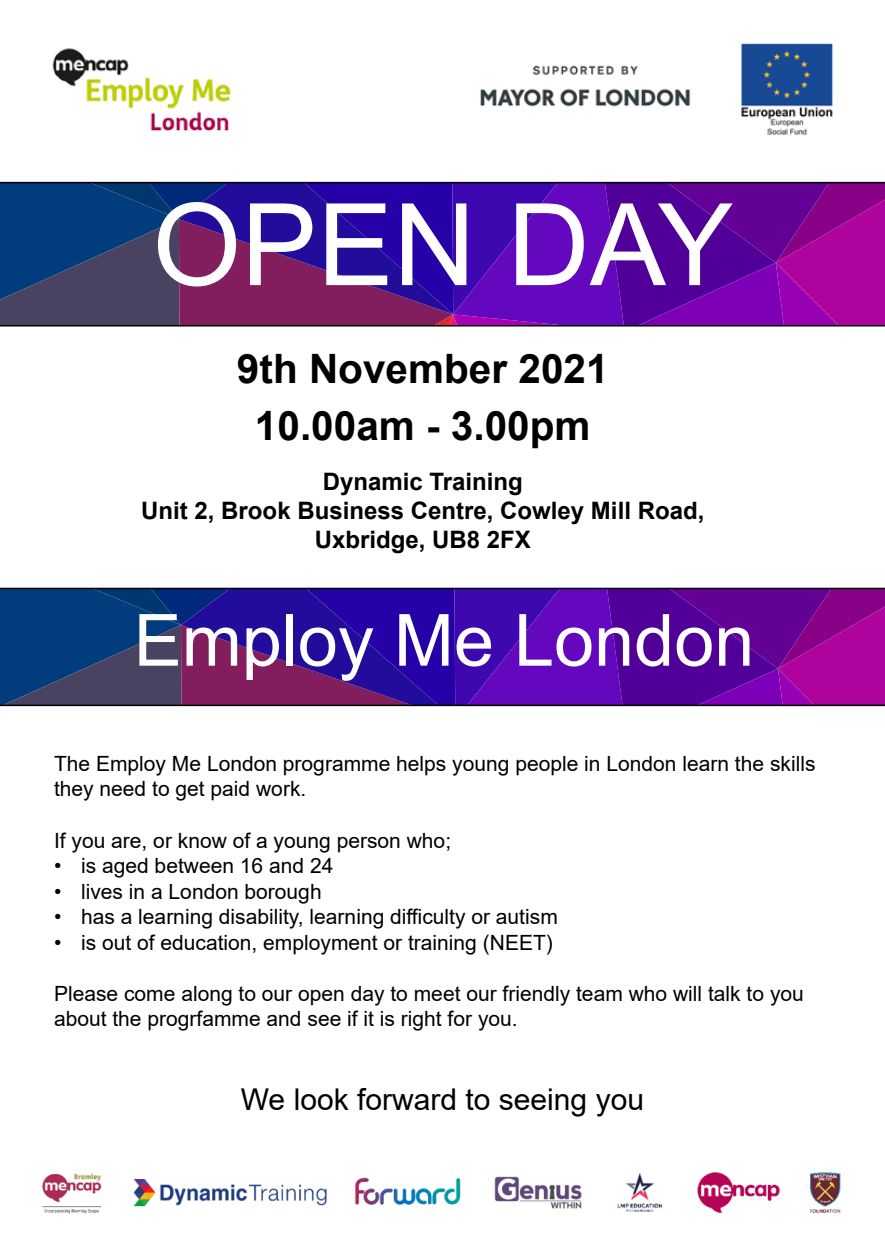
<style>
.page{position:relative;width:885px;height:1255px;background:#fff}
.page>*{position:absolute;margin:0;border:0;box-sizing:border-box;transform-origin:0 0}
.t1{font:114px "Arial";color:#fff}
.t2{font:72px "Arial";color:#fff}
.t3{font:700 40.5px/57px "Arial";color:#000;text-align:center}
.t4{font:30px "Arial";color:#000}
.t5{font:700 24px/28.8px "Arial";color:#000;text-align:center}
.t6{font:21px/25.5px "Arial";color:#000}
</style>
<div class="page">
<img style="left:480px;top:43px;width:353px;height:93px">
<img style="left:52px;top:48px;width:179px;height:84px">
<svg style="left:0;top:182px;width:884px;height:144px;background:#50138f"></svg>
<svg style="left:0;top:587px;width:884px;height:119px;background:#47148f"></svg>
<img style="left:42px;top:1172px;width:799px;height:42px">
<h1 class="t1" style="left:152px;top:166px;width:582px">OPEN DAY</h1>
<h3 class="t3" style="left:237px;top:340px;width:373px">9th November 2021<br>10.00am - 3.00pm</h3>
<p class="t5" style="left:141px;top:467px;width:564px">Dynamic Training<br>Unit 2, Brook Business Centre, Cowley Mill Road,<br>Uxbridge, UB8 2FX</p>
<h2 class="t2" style="left:134px;top:590px;width:622px">Employ Me London</h2>
<p class="t6" style="left:54px;top:750px;width:763px">The Employ Me London programme helps young people in London learn the skills they need to get paid work.</p>
<p class="t6" style="left:54px;top:827px;width:398px">If you are, or know of a young person who;</p>
<p class="t6" style="left:54px;top:852px;width:281px">• is aged between 16 and 24</p>
<p class="t6" style="left:54px;top:878px;width:269px">• lives in a London borough</p>
<p class="t6" style="left:54px;top:903px;width:505px">• has a learning disability, learning difficulty or autism</p>
<p class="t6" style="left:54px;top:929px;width:500px">• is out of education, employment or training (NEET)</p>
<p class="t6" style="left:54px;top:980px;width:751px">Please come along to our open day to meet our friendly team who will talk to you about the progrfamme and see if it is right for you.</p>
<h3 class="t4" style="left:241px;top:1078px;width:404px">We look forward to seeing you</h3>
</div>
